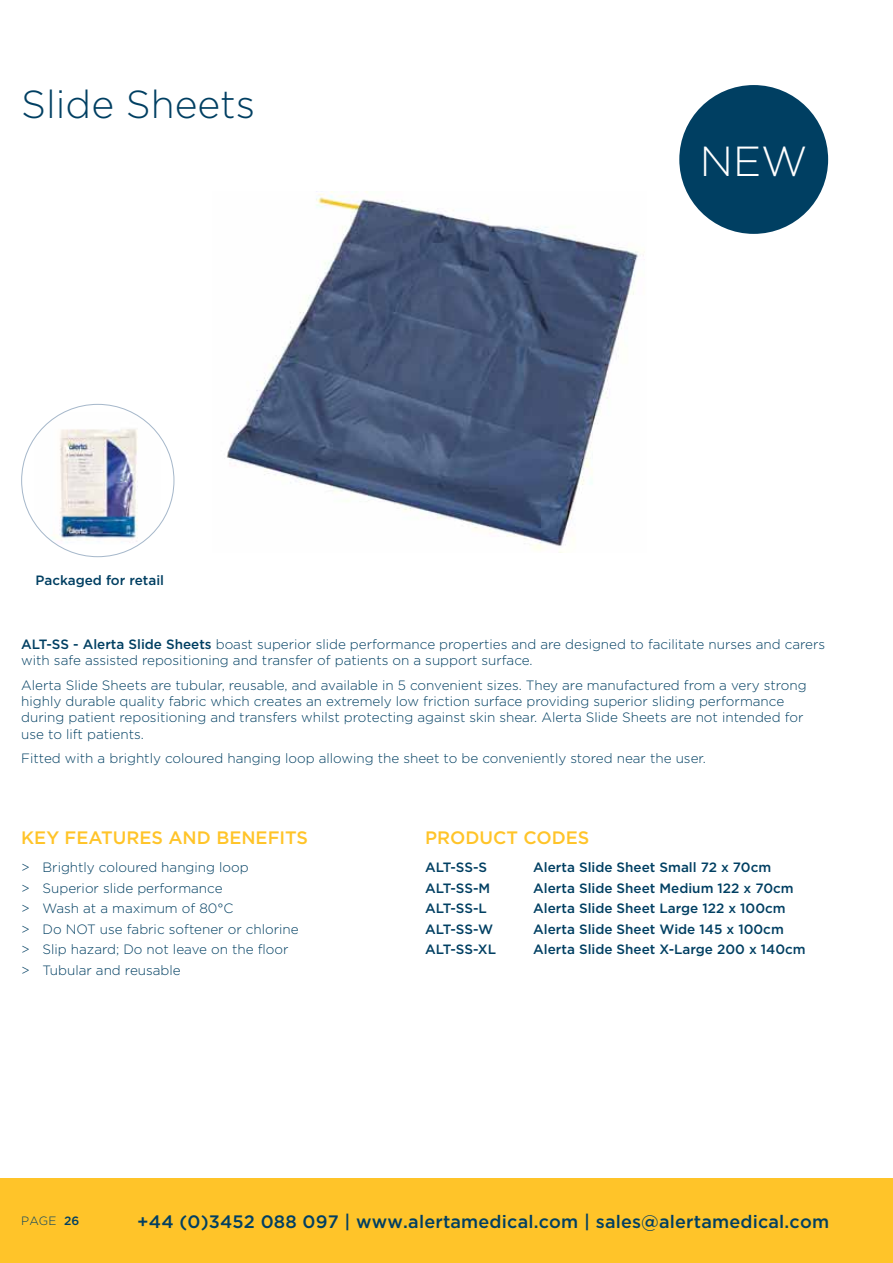
<style>
.page{position:relative;width:893px;height:1263px;background:#fff}
.page>*{position:absolute;margin:0;border:0;box-sizing:border-box;transform-origin:0 0}
.t1{font:300 42px "Gotham";color:#fff}
.t2{font:300 39px "Gotham";color:#003f62}
.t3{font:500 18px "Gotham";letter-spacing:.01em;color:#003f62}
.t4{font:500 18px "Gotham";color:#ffc429}
.t5{font:300 13.5px/20.4px "Gotham";color:#003f62}
.t6{font:500 13.5px "Gotham";color:#003f62}
.t7{font:300 12px "Gotham";color:#003f62}
.s1{font-weight:500}
</style>
<div class="page">
<div style="left:0;top:1178px;width:893px;height:85px;background:#ffc429"></div>
<img style="left:226px;top:191px;width:412px;height:362px">
<div style="left:679px;top:85px;width:149px;height:149px;background:#003f62;border-radius:50%"></div>
<img style="left:34px;top:412px;width:126px;height:132px">
<h2 class="t2" style="left:21px;top:89px;width:236px">Slide Sheets</h2>
<p class="t6" style="left:36px;top:575px;width:130px">Packaged for retail</p>
<h1 class="t1" style="left:700px;top:145px;width:109px">NEW</h1>
<p class="t5" style="left:21px;top:637px;width:805px;line-height:16.2px"><span class="s1">ALT-SS - Alerta Slide Sheets</span> boast superior slide performance properties and are designed to facilitate nurses and carers with safe assisted repositioning and transfer of patients on a support surface.</p>
<p class="t5" style="left:21px;top:678px;width:787px;line-height:16.2px">Alerta Slide Sheets are tubular, reusable, and available in 5 convenient sizes. They are manufactured from a very strong highly durable quality fabric which creates an extremely low friction surface providing superior sliding performance during patient repositioning and transfers whilst protecting against skin shear. Alerta Slide Sheets are not intended for use to lift patients.</p>
<p class="t5" style="left:21px;top:749px;width:686px">Fitted with a brightly coloured hanging loop allowing the sheet to be conveniently stored near the user.</p>
<h3 class="t4" style="left:21px;top:831px;width:288px">KEY FEATURES AND BENEFITS</h3>
<h3 class="t4" style="left:425px;top:831px;width:166px">PRODUCT CODES</h3>
<p class="t5" style="left:21px;top:858px;width:279px">&gt; Brightly coloured hanging loop<br>&gt; Superior slide performance<br>&gt; Wash at a maximum of 80°C<br>&gt; Do NOT use fabric softener or chlorine &gt; Slip hazard; Do not leave on the floor &gt; Tubular and reusable</p>
<p class="t6" style="left:425px;top:862px;width:64px">ALT-SS-S</p>
<p class="t6" style="left:533px;top:862px;width:239px">Alerta Slide Sheet Small 72 x 70cm</p>
<p class="t6" style="left:425px;top:883px;width:67px">ALT-SS-M</p>
<p class="t6" style="left:533px;top:883px;width:262px">Alerta Slide Sheet Medium 122 x 70cm</p>
<p class="t6" style="left:425px;top:903px;width:63px">ALT-SS-L</p>
<p class="t6" style="left:533px;top:903px;width:254px">Alerta Slide Sheet Large 122 x 100cm</p>
<p class="t6" style="left:425px;top:924px;width:69px">ALT-SS-W</p>
<p class="t6" style="left:533px;top:924px;width:252px">Alerta Slide Sheet Wide 145 x 100cm</p>
<p class="t6" style="left:425px;top:944px;width:72px">ALT-SS-XL</p>
<p class="t6" style="left:533px;top:944px;width:274px">Alerta Slide Sheet X-Large 200 x 140cm</p>
<p class="t7" style="left:21px;top:1217px;width:60px">PAGE <span class="s1">26</span></p>
<h3 class="t3" style="left:137px;top:1215px;width:693px">+44 (0)3452 088 097 | www.alertamedical.com | sales@alertamedical.com</h3>
</div>
